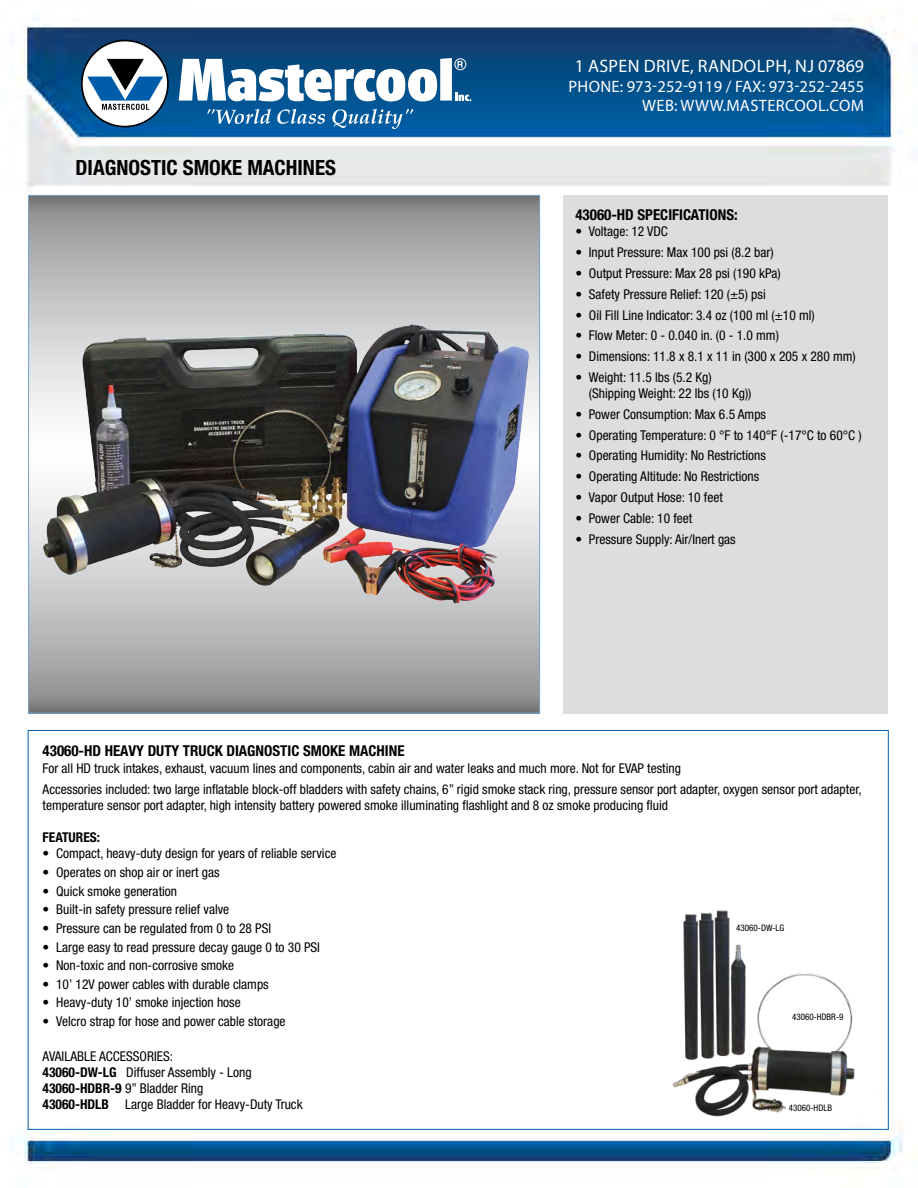
<style>
.page{position:relative;width:918px;height:1188px;background:#fff}
.page>*{position:absolute;margin:0;border:0;box-sizing:border-box;transform-origin:0 0}
.t1{font:700 condensed 21px "Helvetica Neue";color:#000}
.t2{font:18px "Myriad Pro";letter-spacing:.02em;color:#fff}
.t3{font:16.5px/19.8px "Myriad Pro";letter-spacing:.005em;color:#fff;text-align:right}
.t4{font:700 condensed 15px "Helvetica Neue";color:#000}
.t5{font:condensed 13.5px/16.2px "Helvetica Neue";color:#000}
.t6{font:700 condensed 13.5px "Helvetica Neue";color:#000}
.t7{font:condensed 9px "Helvetica Neue";color:#000}
.s1{font-weight:700}
</style>
<div class="page">
<img style="left:11px;top:15px;width:907px;height:1154px">
<div style="left:563px;top:195px;width:325px;height:519px;background:#dcddde"></div>
<svg style="left:30px;top:197px;width:508px;height:515px;background:#a4a4a9"></svg>
<div style="left:82px;top:41px;width:86px;height:86px;background:#fff;border-radius:50%"></div>
<div style="left:81px;top:40px;width:88px;height:87px;border:2px solid #000;border-radius:50%"></div>
<svg style="left:87px;top:59px;width:76px;height:51px"></svg>
<svg style="left:207px;top:109px;width:64px;height:15px"></svg>
<svg style="left:277px;top:109px;width:48px;height:15px"></svg>
<svg style="left:332px;top:109px;width:81px;height:20px;background:#397fb4"></svg>
<svg style="left:179px;top:58px;width:293px;height:45px"></svg>
<div style="left:454px;top:58px;width:12px;height:12px;border:1px solid #fff;border-radius:50%"></div>
<img style="left:43px;top:325px;width:367px;height:248px">
<img style="left:679px;top:906px;width:70px;height:131px">
<img style="left:748px;top:965px;width:113px;height:117px">
<img style="left:671px;top:1037px;width:186px;height:84px">
<h1 class="t1" style="left:76px;top:155px;width:262px">DIAGNOSTIC SMOKE MACHINES</h1>
<h2 class="t2" style="left:575px;top:55px;width:291px">1 ASPEN DRIVE, RANDOLPH, NJ 07869</h2>
<p class="t3" style="left:568px;top:76px;width:297px">PHONE: 973-252-9119 / FAX: 973-252-2455<br>WEB: WWW.MASTERCOOL.COM</p>
<p class="t4" style="left:575px;top:206px;width:164px">43060-HD SPECIFICATIONS:</p>
<p class="t5" style="left:575px;top:223px;width:94px">• Voltage: 12 VDC</p>
<p class="t5" style="left:575px;top:244px;width:200px">• Input Pressure: Max 100 psi (8.2 bar)</p>
<p class="t5" style="left:575px;top:265px;width:207px">• Output Pressure: Max 28 psi (190 kPa)</p>
<p class="t5" style="left:575px;top:286px;width:192px">• Safety Pressure Relief: 120 (±5) psi</p>
<p class="t5" style="left:575px;top:307px;width:241px">• Oil Fill Line Indicator: 3.4 oz (100 ml (±10 ml)</p>
<p class="t5" style="left:575px;top:327px;width:205px">• Flow Meter: 0 - 0.040 in. (0 - 1.0 mm)</p>
<p class="t5" style="left:575px;top:348px;width:282px">• Dimensions: 11.8 x 8.1 x 11 in (300 x 205 x 280 mm)</p>
<p class="t5" style="left:589px;top:369px;width:164px;text-indent:-14px">• Weight: 11.5 lbs (5.2 Kg) (Shipping Weight: 22 lbs (10 Kg))</p>
<p class="t5" style="left:575px;top:406px;width:192px">• Power Consumption: Max 6.5 Amps</p>
<p class="t5" style="left:575px;top:427px;width:288px">• Operating Temperature: 0 °F to 140°F (-17°C to 60°C )</p>
<p class="t5" style="left:575px;top:448px;width:192px">• Operating Humidity: No Restrictions</p>
<p class="t5" style="left:575px;top:468px;width:185px">• Operating Altitude: No Restrictions</p>
<p class="t5" style="left:575px;top:489px;width:149px">• Vapor Output Hose: 10 feet</p>
<p class="t5" style="left:575px;top:510px;width:119px">• Power Cable: 10 feet</p>
<p class="t5" style="left:575px;top:531px;width:162px">• Pressure Supply: Air/Inert gas</p>
<p class="t4" style="left:43px;top:742px;width:364px">43060-HD HEAVY DUTY TRUCK DIAGNOSTIC SMOKE MACHINE</p>
<p class="t5" style="left:43px;top:757px;width:820px;line-height:21px">For all HD truck intakes, exhaust, vacuum lines and components, cabin air and water leaks and much more. Not for EVAP testing<br>Accessories included: two large inflatable block-off bladders with safety chains, 6” rigid smoke stack ring, pressure sensor port adapter, oxygen sensor port adapter,</p>
<p class="t5" style="left:43px;top:797px;width:627px">temperature sensor port adapter, high intensity battery powered smoke illuminating flashlight and 8 oz smoke producing fluid</p>
<p class="t6" style="left:43px;top:829px;width:59px">FEATURES:</p>
<p class="t5" style="left:43px;top:845px;width:295px">• Compact, heavy-duty design for years of reliable service</p>
<p class="t5" style="left:43px;top:864px;width:178px">• Operates on shop air or inert gas</p>
<p class="t5" style="left:43px;top:883px;width:136px">• Quick smoke generation</p>
<p class="t5" style="left:43px;top:901px;width:188px">• Built-in safety pressure relief valve</p>
<p class="t5" style="left:43px;top:920px;width:230px">• Pressure can be regulated from 0 to 28 PSI</p>
<p class="t5" style="left:43px;top:939px;width:279px">• Large easy to read pressure decay gauge 0 to 30 PSI</p>
<p class="t5" style="left:43px;top:957px;width:193px">• Non-toxic and non-corrosive smoke</p>
<p class="t5" style="left:43px;top:976px;width:228px">• 10’ 12V power cables with durable clamps</p>
<p class="t5" style="left:43px;top:994px;width:200px">• Heavy-duty 10’ smoke injection hose</p>
<p class="t5" style="left:43px;top:1013px;width:244px">• Velcro strap for hose and power cable storage</p>
<p class="t5" style="left:43px;top:1048px;width:262px">AVAILABLE ACCESSORIES:<br><span class="s1">43060-DW-LG</span> Diffuser Assembly - Long <span class="s1">43060-HDBR-9</span> 9” Bladder Ring<br><span class="s1">43060-HDLB</span> Large Bladder for Heavy-Duty Truck</p>
<p class="t7" style="left:736px;top:923px;width:50px">43060-DW-LG</p>
<p class="t7" style="left:792px;top:1012px;width:53px">43060-HDBR-9</p>
<p class="t7" style="left:789px;top:1103px;width:45px">43060-HDLB</p>
</div>
